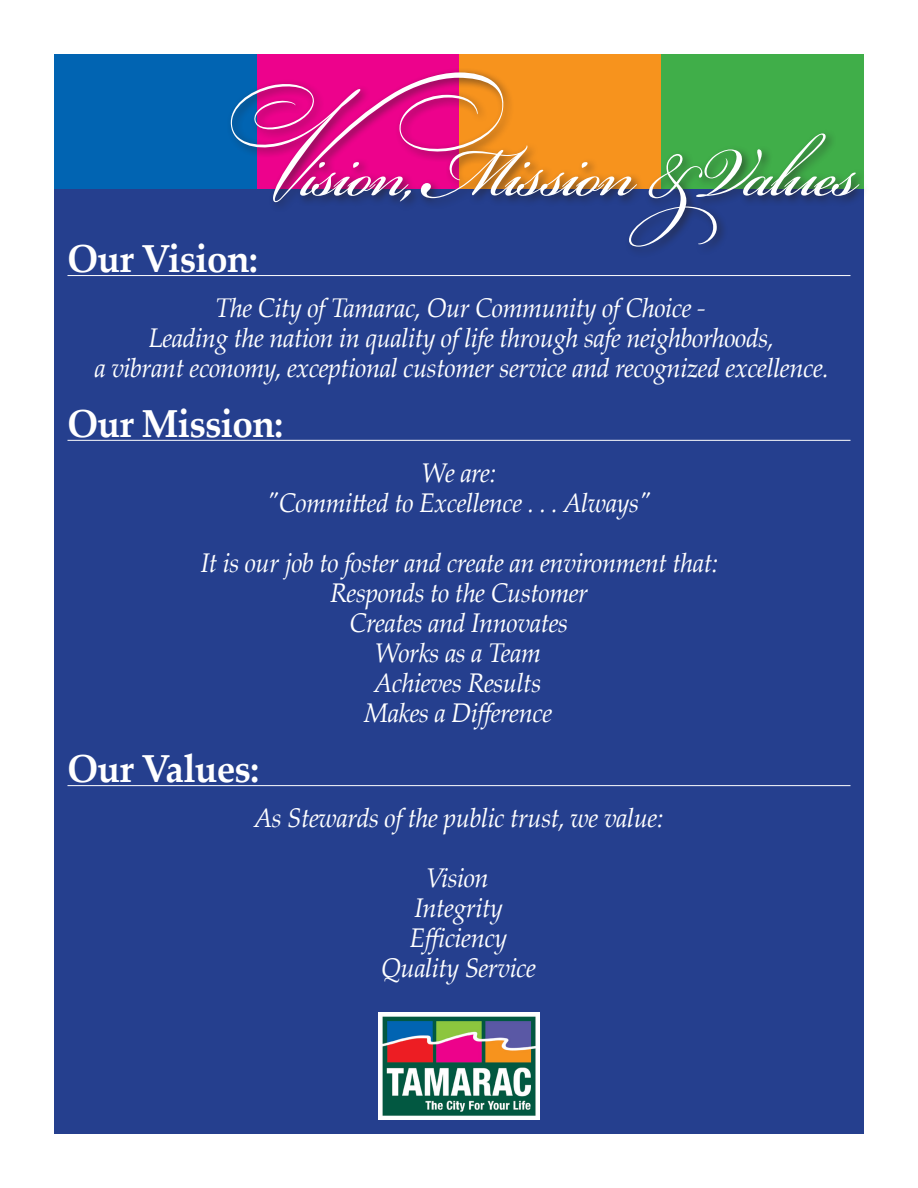
<style>
.page{position:relative;width:918px;height:1188px;background:#fff}
.page>*{position:absolute;margin:0;border:0;box-sizing:border-box;transform-origin:0 0}
.t1{font:108px "Bickham Script Pro";letter-spacing:-.03em;color:#fff;scale:.95 1}
.t2{font:700 39px "Palatino Linotype";letter-spacing:-.02em;color:#fff;scale:.95 1}
.t3{font:italic 27px "Palatino Linotype";letter-spacing:-.02em;color:#fff;scale:.95 1}
</style>
<div class="page">
<div style="left:54px;top:54px;width:810px;height:1080px;background:#253f8e"></div>
<hr style="left:68px;top:275px;width:782px;height:1px;background:#fff">
<hr style="left:68px;top:440px;width:782px;height:1px;background:#fff">
<hr style="left:68px;top:785px;width:782px;height:1px;background:#fff">
<div style="left:54px;top:54px;width:203px;height:135px;background:#0164b2"></div>
<div style="left:257px;top:54px;width:203px;height:135px;background:#ed028c"></div>
<div style="left:460px;top:54px;width:202px;height:135px;background:#f7931d"></div>
<div style="left:661px;top:54px;width:203px;height:135px;background:#40ae49"></div>
<div style="left:226px;top:68px;width:643px;height:190px;background:#231f20;opacity:.7"></div>
<img style="left:378px;top:1013px;width:162px;height:107px">
<p class="t1" style="left:219px;top:94px;width:674px">Vision, Mission &amp;Values</p>
<p class="t2" style="left:67px;top:231px;width:202px">Our Vision:</p>
<p class="t3" style="left:215px;top:288px;width:518px">The City of Tamarac, Our Community of Choice -</p>
<p class="t3" style="left:149px;top:318px;width:660px">Leading the nation in quality of life through safe neighborhoods,</p>
<p class="t3" style="left:95px;top:348px;width:775px">a vibrant economy, exceptional customer service and recognized excellence.</p>
<p class="t2" style="left:67px;top:396px;width:229px">Our Mission:</p>
<p class="t3" style="left:422px;top:453px;width:80px">We are:</p>
<p class="t3" style="left:267px;top:483px;width:407px">"Committed to Excellence . . . Always"</p>
<p class="t3" style="left:201px;top:543px;width:546px">It is our job to foster and create an environment that:</p>
<p class="t3" style="left:330px;top:573px;width:273px">Responds to the Customer</p>
<p class="t3" style="left:349px;top:603px;width:232px">Creates and Innovates</p>
<p class="t3" style="left:375px;top:633px;width:176px">Works as a Team</p>
<p class="t3" style="left:374px;top:663px;width:178px">Achieves Results</p>
<p class="t3" style="left:364px;top:693px;width:200px">Makes a Difference</p>
<p class="t2" style="left:67px;top:741px;width:204px">Our Values:</p>
<p class="t3" style="left:254px;top:798px;width:433px">As Stewards of the public trust, we value:</p>
<p class="t3" style="left:427px;top:858px;width:67px">Vision</p>
<p class="t3" style="left:414px;top:888px;width:95px">Integrity</p>
<p class="t3" style="left:410px;top:918px;width:104px">Efficiency</p>
<p class="t3" style="left:381px;top:948px;width:165px">Quality Service</p>
</div>
